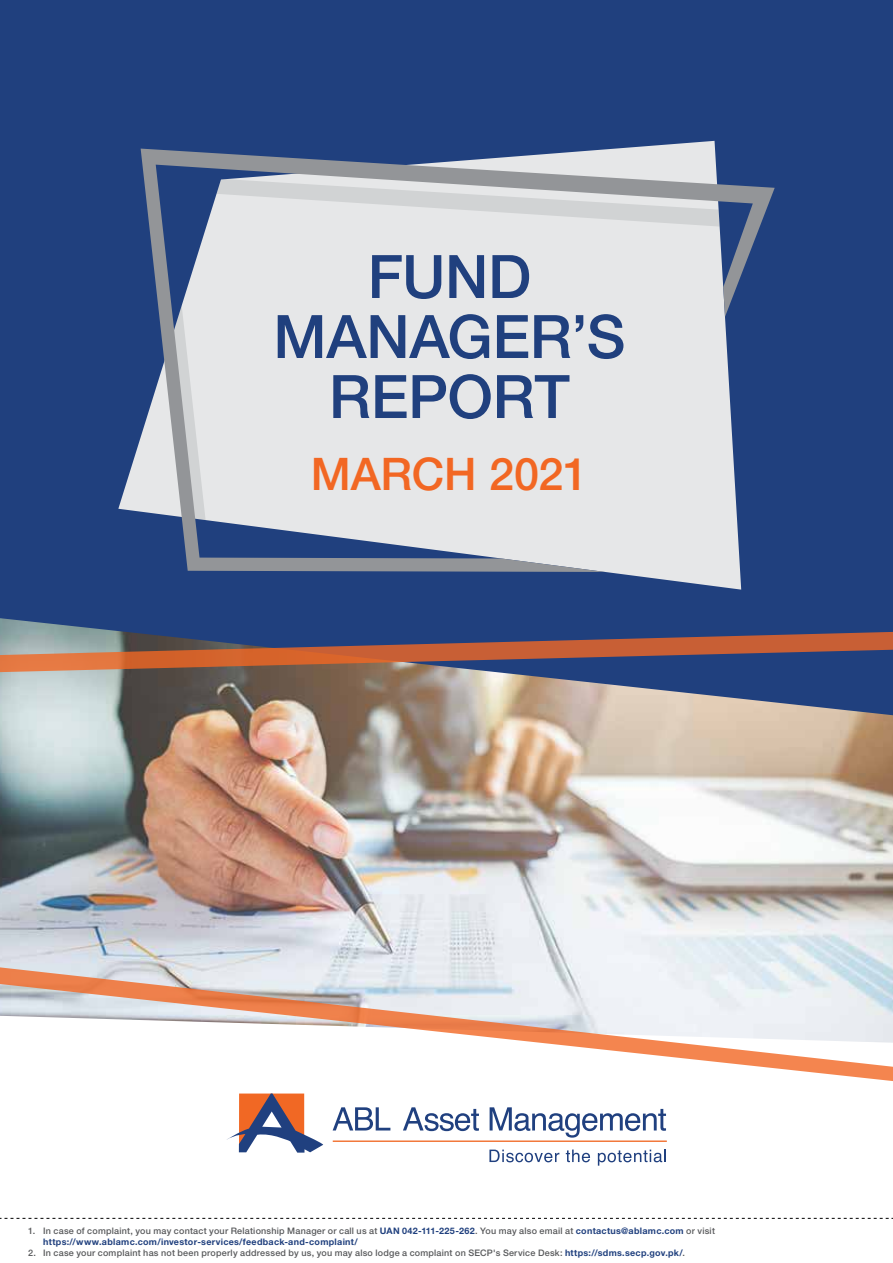
<style>
.page{position:relative;width:893px;height:1263px;background:#20407e}
.page>*{position:absolute;margin:0;border:0;box-sizing:border-box;transform-origin:0 0}
.t1{font:500 60px/60px "Helvetica Neue LT Pro";letter-spacing:-.005em;color:#20407e;text-align:center}
.t2{font:500 45px "Helvetica Neue LT Pro";letter-spacing:-.005em;color:#f26723}
.t3{font:700 9px/10.8px "Helvetica Neue LT Pro";letter-spacing:.03em;color:#20407e}
.t4{font:500 9px "Helvetica Neue LT Pro";letter-spacing:.025em;color:#58595b}
.s1{font-weight:500;color:#58595b}
.s2{font-weight:700;color:#20407e}
</style>
<div class="page">
<div style="left:0;top:902px;width:893px;height:361px;background:#fff"></div>
<img style="left:0;top:618px;width:893px;height:349px">
<svg style="left:0;top:967px;width:893px;height:114px"></svg>
<svg style="left:0;top:632px;width:893px;height:40px"></svg>
<svg style="left:118px;top:141px;width:623px;height:449px"></svg>
<svg style="left:141px;top:149px;width:634px;height:423px;background:#c1c7d1"></svg>
<svg style="left:0;top:1218px;width:893px;height:1px"></svg>
<hr style="left:333px;top:1140px;width:334px;height:2px;background:#f16824">
<svg style="left:489px;top:1149px;width:70px;height:13px"></svg>
<svg style="left:566px;top:1149px;width:24px;height:13px"></svg>
<svg style="left:598px;top:1149px;width:68px;height:17px"></svg>
<svg style="left:403px;top:1107px;width:76px;height:24px"></svg>
<svg style="left:490px;top:1107px;width:176px;height:31px"></svg>
<svg style="left:333px;top:1107px;width:57px;height:23px"></svg>
<svg style="left:227px;top:1093px;width:96px;height:59px"></svg>
<h1 class="t1" style="left:273px;top:246px;width:354px">FUND<br>MANAGER’S<br>REPORT</h1>
<h2 class="t2" style="left:311px;top:447px;width:279px">MARCH 2021</h2>
<p class="t3" style="left:43px;top:1225px;width:673px;text-indent:-15px"><span class="s1">1. In case of complaint, you may contact your Relationship Manager or call us at</span> UAN 042-111-225-262<span class="s1">. You may also email at</span> contactus@ablamc.com <span class="s1">or visit </span>https://www.ablamc.com/investor-services/feedback-and-complaint/</p>
<p class="t4" style="left:28px;top:1247px;width:658px">2. In case your complaint has not been properly addressed by us, you may also lodge a complaint on SECP's Service Desk: <span class="s2">https://sdms.secp.gov.pk/</span>.</p>
</div>
